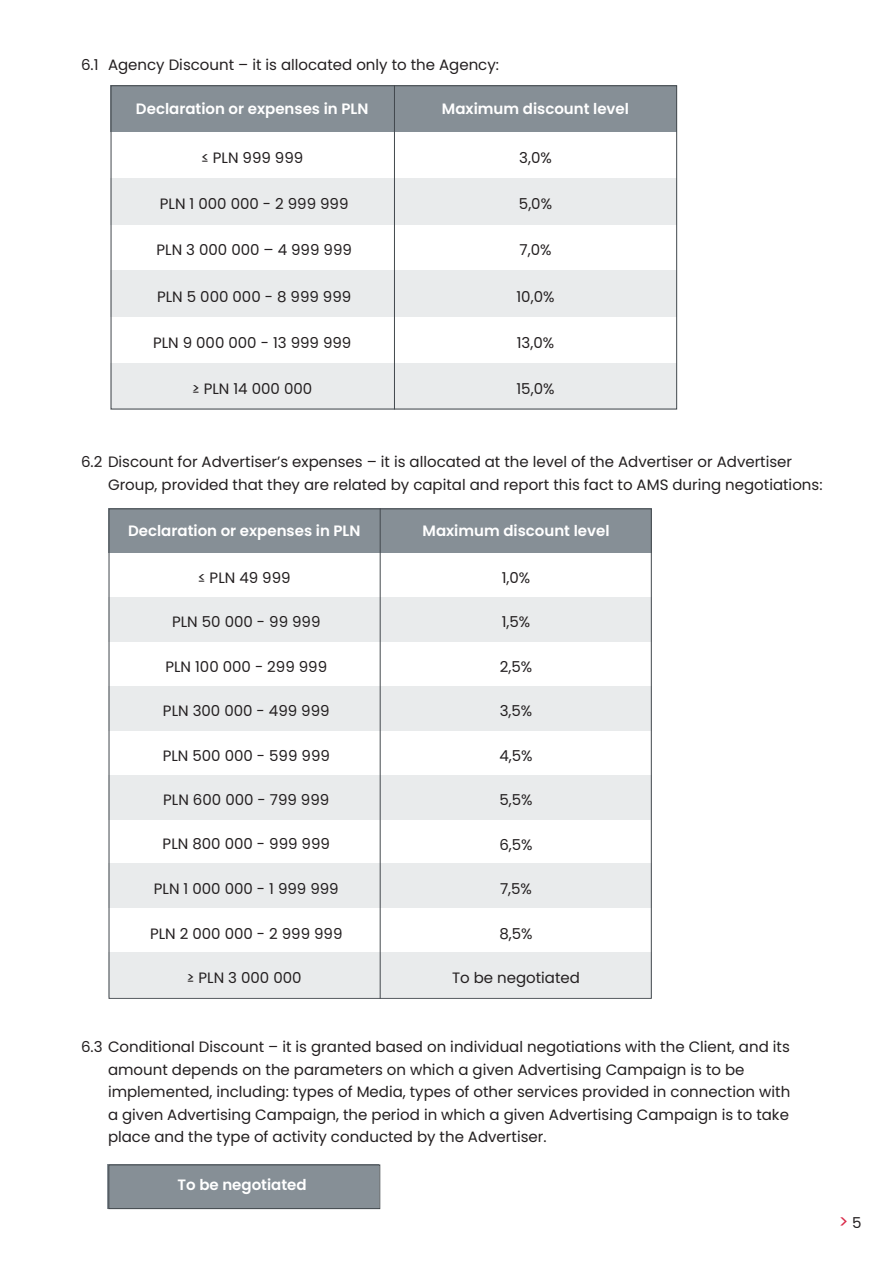
<style>
.page{position:relative;width:893px;height:1263px;background:#fff}
.page>*{position:absolute;margin:0;border:0;box-sizing:border-box;transform-origin:0 0}
.t1{font:18px "Poppins";color:#d92948}
.t2{font:15px/22.5px "Poppins";color:#231f20}
.t3{font:600 15px "Poppins";color:#fff}
.s1{font-size:15px;color:#231f20}
</style>
<div class="page">
<div style="left:108px;top:508px;width:544px;height:45px;background:#868f96"></div>
<div style="left:108px;top:597px;width:544px;height:45px;background:#e9ebec"></div>
<div style="left:108px;top:686px;width:544px;height:44px;background:#e9ebec"></div>
<div style="left:108px;top:775px;width:544px;height:44px;background:#e9ebec"></div>
<div style="left:108px;top:864px;width:544px;height:44px;background:#e9ebec"></div>
<div style="left:108px;top:952px;width:544px;height:45px;background:#e9ebec"></div>
<hr style="left:380px;top:508px;width:1px;height:491px;background:#42484d">
<div style="left:107px;top:1164px;width:272px;height:45px;background:#868f96"></div>
<div style="left:108px;top:1164px;width:272px;height:45px;border:1px solid #42484d"></div>
<div style="left:111px;top:178px;width:566px;height:46px;background:#e9ebec"></div>
<div style="left:111px;top:271px;width:566px;height:46px;background:#e9ebec"></div>
<div style="left:111px;top:363px;width:566px;height:46px;background:#e9ebec"></div>
<div style="left:111px;top:85px;width:566px;height:47px;background:#868f96"></div>
<hr style="left:394px;top:85px;width:1px;height:324px;background:#42484d">
<p class="t2" style="left:81px;top:53px;width:419px">6.1 Agency Discount – it is allocated only to the Agency:</p>
<p class="t3" style="left:136px;top:100px;width:234px">Declaration or expenses in PLN</p>
<p class="t3" style="left:442px;top:100px;width:189px">Maximum discount level</p>
<p class="t2" style="left:201px;top:146px;width:104px">≤ PLN 999 999</p>
<p class="t2" style="left:519px;top:146px;width:34px">3,0%</p>
<p class="t2" style="left:160px;top:192px;width:190px">PLN 1 000 000 - 2 999 999</p>
<p class="t2" style="left:519px;top:192px;width:35px">5,0%</p>
<p class="t2" style="left:156px;top:239px;width:197px">PLN 3 000 000 – 4 999 999</p>
<p class="t2" style="left:519px;top:239px;width:33px">7,0%</p>
<p class="t2" style="left:157px;top:285px;width:196px">PLN 5 000 000 - 8 999 999</p>
<p class="t2" style="left:516px;top:285px;width:39px">10,0%</p>
<p class="t2" style="left:153px;top:331px;width:200px">PLN 9 000 000 - 13 999 999</p>
<p class="t2" style="left:517px;top:331px;width:39px">13,0%</p>
<p class="t2" style="left:192px;top:378px;width:122px">≥ PLN 14 000 000</p>
<p class="t2" style="left:516px;top:378px;width:39px">15,0%</p>
<p class="t2" style="left:108px;top:451px;width:716px;text-indent:-27px">6.2 Discount for Advertiser’s expenses – it is allocated at the level of the Advertiser or Advertiser<br>Group, provided that they are related by capital and report this fact to AMS during negotiations:</p>
<p class="t3" style="left:128px;top:522px;width:234px">Declaration or expenses in PLN</p>
<p class="t3" style="left:422px;top:522px;width:189px">Maximum discount level</p>
<p class="t2" style="left:198px;top:566px;width:94px">≤ PLN 49 999</p>
<p class="t2" style="left:502px;top:566px;width:30px">1,0%</p>
<p class="t2" style="left:172px;top:611px;width:150px">PLN 50 000 - 99 999</p>
<p class="t2" style="left:502px;top:611px;width:30px">1,5%</p>
<p class="t2" style="left:165px;top:655px;width:163px">PLN 100 000 - 299 999</p>
<p class="t2" style="left:500px;top:655px;width:34px">2,5%</p>
<p class="t2" style="left:163px;top:700px;width:168px">PLN 300 000 - 499 999</p>
<p class="t2" style="left:500px;top:700px;width:34px">3,5%</p>
<p class="t2" style="left:163px;top:744px;width:169px">PLN 500 000 - 599 999</p>
<p class="t2" style="left:499px;top:744px;width:35px">4,5%</p>
<p class="t2" style="left:163px;top:788px;width:168px">PLN 600 000 - 799 999</p>
<p class="t2" style="left:499px;top:788px;width:35px">5,5%</p>
<p class="t2" style="left:163px;top:833px;width:169px">PLN 800 000 - 999 999</p>
<p class="t2" style="left:499px;top:833px;width:35px">6,5%</p>
<p class="t2" style="left:154px;top:878px;width:186px">PLN 1 000 000 - 1 999 999</p>
<p class="t2" style="left:500px;top:878px;width:33px">7,5%</p>
<p class="t2" style="left:150px;top:922px;width:194px">PLN 2 000 000 - 2 999 999</p>
<p class="t2" style="left:499px;top:922px;width:35px">8,5%</p>
<p class="t2" style="left:187px;top:966px;width:116px">≥ PLN 3 000 000</p>
<p class="t2" style="left:452px;top:966px;width:129px">To be negotiated</p>
<p class="t2" style="left:108px;top:1036px;width:684px;text-indent:-27px">6.3 Conditional Discount – it is granted based on individual negotiations with the Client, and its amount depends on the parameters on which a given Advertising Campaign is to be implemented, including: types of Media, types of other services provided in connection with a given Advertising Campaign, the period in which a given Advertising Campaign is to take place and the type of activity conducted by the Advertiser.</p>
<p class="t3" style="left:178px;top:1176px;width:131px">To be negotiated</p>
<p class="t1" style="left:839px;top:1211px;width:24px">&gt;<span class="s1">5</span></p>
</div>
